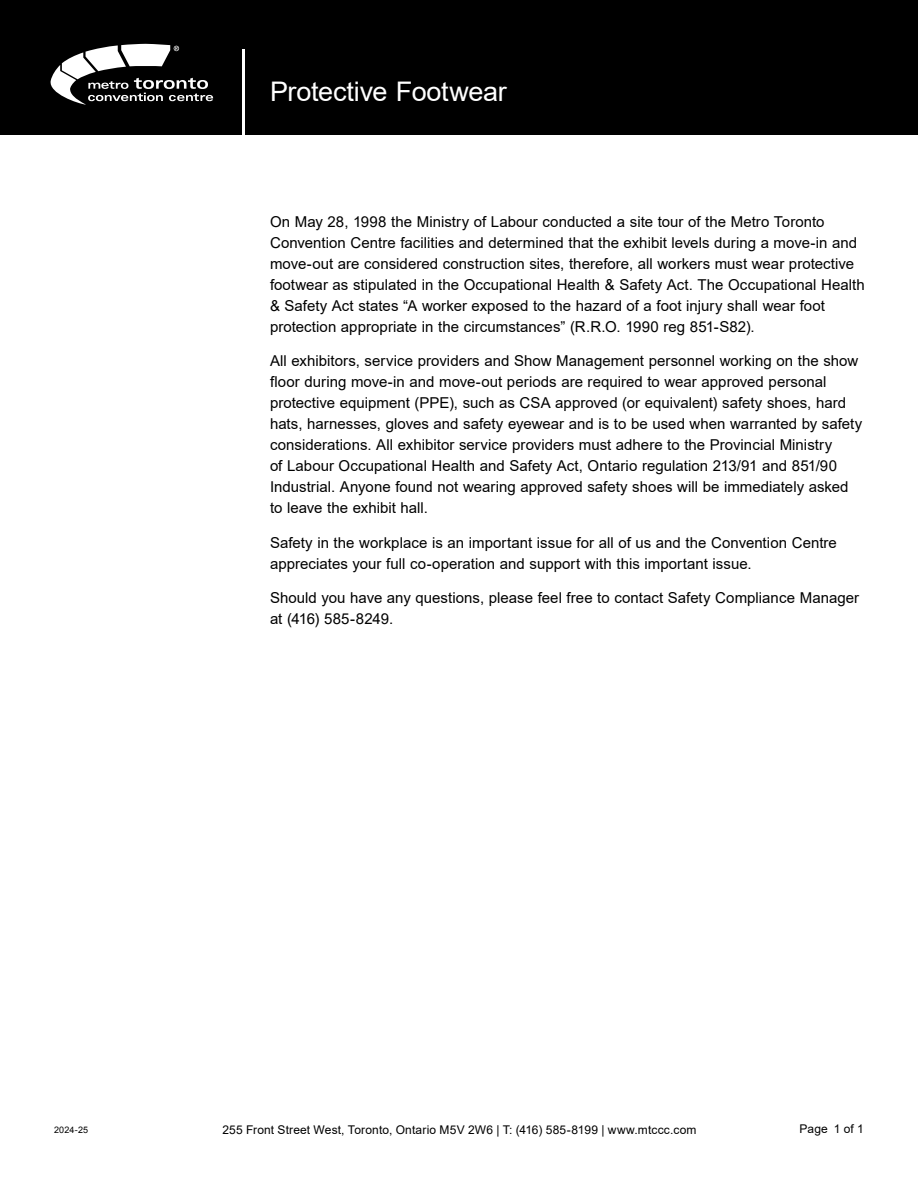
<style>
.page{position:relative;width:918px;height:1188px;background:#fff}
.page>*{position:absolute;margin:0;border:0;box-sizing:border-box;transform-origin:0 0}
.t1{font:27px "Arial";letter-spacing:-.01em;color:#fff}
.P_text{font:15px/21px "Arial";letter-spacing:.005em;color:#000}
.t2{font:12px "Arial";letter-spacing:.015em;color:#000}
.t3{font:9px "Arial";color:#000}
.s1{font-style:inherit}
</style>
<div class="page">
<div style="left:0;top:0;width:918px;height:135px;background:#000"></div>
<svg style="left:50px;top:44px;width:163px;height:61px"></svg>
<hr style="left:242px;top:49px;width:2px;height:86px;background:#fff">
<h1 class="t1" style="left:270px;top:73px;width:238px">Protective Footwear</h1>
<p class="P_text" style="left:270px;top:211px;width:596px">On May 28, 1998 the Ministry of Labour conducted a site tour of the Metro Toronto Convention Centre facilities and determined that the exhibit levels during a move-in and move-out are considered construction sites, therefore, all workers must wear protective footwear as stipulated in the Occupational Health &amp; Safety Act. The Occupational Health &amp; Safety Act states “A worker exposed to the hazard of a foot injury shall wear foot protection appropriate in the circumstances” (R.R.O. 1990 reg 851-S82).</p>
<p class="P_text" style="left:270px;top:351px;width:594px">All exhibitors, service providers and Show Management personnel working on the show floor during move-in and move-out periods are required to wear approved personal protective equipment (PPE), such as CSA approved (or equivalent) safety shoes, hard hats, harnesses, gloves and safety eyewear and is to be used when warranted by safety considerations. All exhibitor service providers must adhere to the Provincial Ministry<br>of Labour Occupational Health and Safety Act, Ontario regulation 213/91 and 851/90<br>Industrial. Anyone found not wearing approved safety shoes will be immediately asked to leave the exhibit hall.</p>
<p class="P_text" style="left:270px;top:532px;width:568px">Safety in the workplace is an important issue for all of us and the Convention Centre appreciates your full co-operation and support with this important issue.</p>
<p class="P_text" style="left:270px;top:588px;width:591px">Should you have any questions, please feel free to contact Safety Compliance Manager at (416) 585‑8249.</p>
<p class="t3" style="left:54px;top:1124px;width:36px"><span class="s1">202</span>4-25</p>
<p class="t2" style="left:222px;top:1122px;width:476px">255 Front Street West, Toronto, Ontario M5V 2W6 | T: (416) 585-8199 | www.mtccc.com</p>
<p class="t2" style="left:800px;top:1121px;width:66px">Page 1 of 1</p>
</div>
